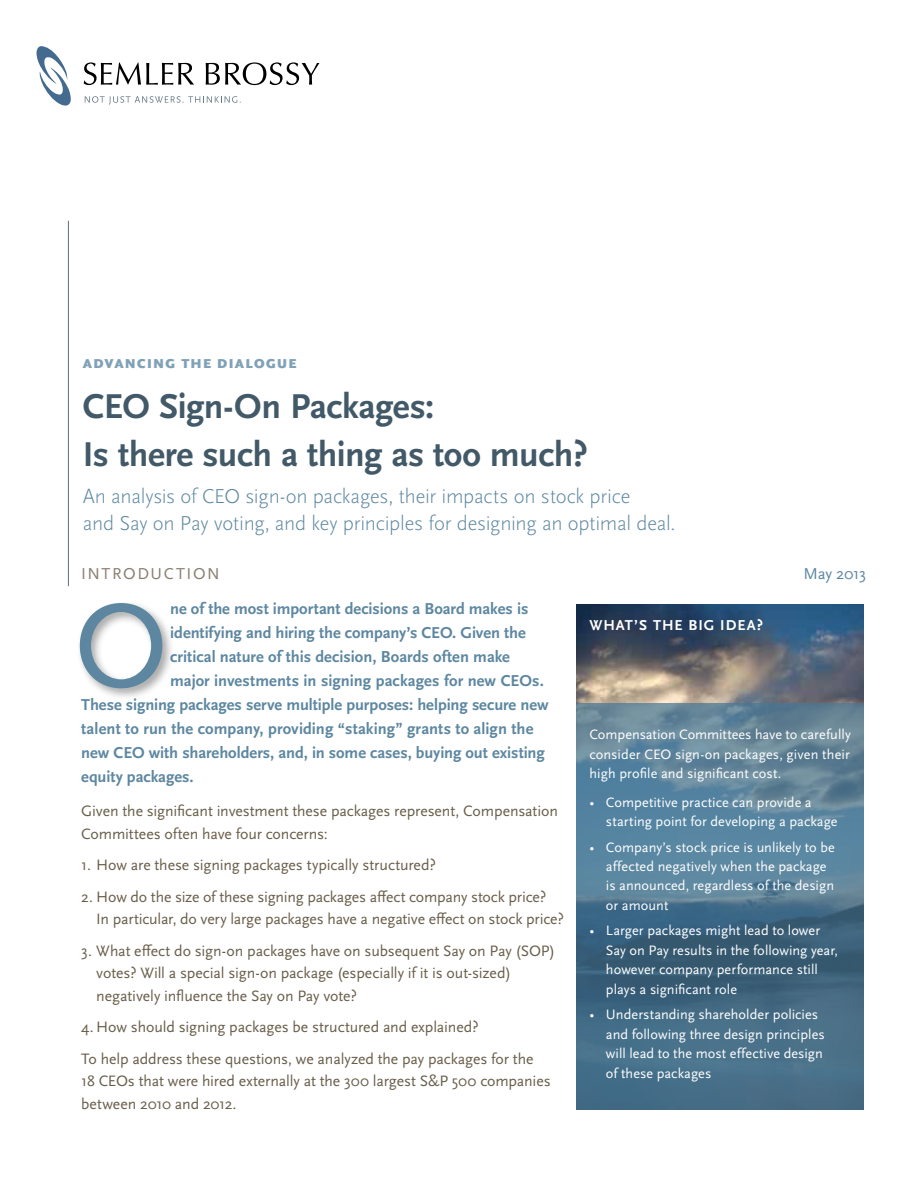
<style>
.page{position:relative;width:918px;height:1188px;background:#fff}
.page>*{position:absolute;margin:0;border:0;box-sizing:border-box;transform-origin:0 0}
.t1{font:124.5px "Scala Sans";color:#5d87a1}
.t2{font:700 36px/48px "Scala Sans";letter-spacing:-.01em;color:#425968}
.t3{font:300 21px/27px "Scala Sans";letter-spacing:-.01em;color:#5d87a1}
.t4{font:700 16.5px "Scala Sans";letter-spacing:-.005em;color:#5d87a1}
.t5{font:16.5px "Scala Sans";letter-spacing:.21em;color:#887e6f}
.t6{font:16.5px "Scala Sans";letter-spacing:-.015em;color:#5d87a1}
.t7{font:15.75px/22.5px "Scala Sans Pro";letter-spacing:-.005em;color:#695e4a}
.t8{font:15.75px/22.5px "Scala Sans";letter-spacing:-.005em;color:#695e4a}
.t9{font:700 15px "Scala Sans";letter-spacing:.075em;color:#fff}
.t10{font:14.25px/19.5px "Scala Sans";letter-spacing:.005em;color:#fff}
.t11{font:900 13.5px "Scala Sans";letter-spacing:.09em;color:#80a1b6}
</style>
<div class="page">
<svg style="left:37px;top:46px;width:34px;height:60px"></svg>
<svg style="left:84px;top:62px;width:110px;height:23px"></svg>
<svg style="left:206px;top:62px;width:114px;height:23px"></svg>
<svg style="left:85px;top:96px;width:156px;height:9px"></svg>
<hr style="left:68px;top:221px;width:1px;height:365px;background:#5c6f7c">
<div style="left:76px;top:599px;width:99px;height:102px;background:#000;opacity:.35"></div>
<img style="left:576px;top:604px;width:288px;height:100px">
<svg style="left:576px;top:704px;width:288px;height:406px;background:#4f768e"></svg>
<p class="t11" style="left:83px;top:356px;width:215px">ADVANCING THE DIALOGUE</p>
<h2 class="t2" style="left:83px;top:383px;width:506px">CEO Sign-On Packages:<br>Is there such a thing as too much?</h2>
<h3 class="t3" style="left:83px;top:483px;width:594px">An analysis of CEO sign-on packages, their impacts on stock price<br>and Say on Pay voting, and key principles for designing an optimal deal.</h3>
<p class="t5" style="left:81px;top:565px;width:140px">Introduction</p>
<p class="t4" style="left:170px;top:599px;width:360px">ne of the most important decisions a Board makes is</p>
<p class="t4" style="left:170px;top:623px;width:357px">identifying and hiring the company’s CEO. Given the</p>
<p class="t4" style="left:170px;top:647px;width:341px">critical nature of this decision, Boards often make</p>
<p class="t4" style="left:170px;top:671px;width:375px">major investments in signing packages for new CEOs.</p>
<p class="t4" style="left:81px;top:695px;width:469px">These signing packages serve multiple purposes: helping secure new</p>
<p class="t4" style="left:81px;top:719px;width:454px">talent to run the company, providing “staking” grants to align the</p>
<p class="t4" style="left:81px;top:743px;width:465px">new CEO with shareholders, and, in some cases, buying out existing</p>
<p class="t4" style="left:81px;top:767px;width:114px">equity packages.</p>
<p class="t8" style="left:81px;top:800px;width:478px">Given the significant investment these packages represent, Compensation<br>Committees often have four concerns:</p>
<p class="t7" style="left:81px;top:854px;width:356px">1. How are these signing packages typically structured?</p>
<p class="t7" style="left:96px;top:885px;width:469px;text-indent:-15px">2. How do the size of these signing packages affect company stock price?<br>In particular, do very large packages have a negative effect on stock price?</p>
<p class="t7" style="left:96px;top:939px;width:460px;text-indent:-15px">3. What effect do sign-on packages have on subsequent Say on Pay (SOP) votes? Will a special sign-on package (especially if it is out-sized) negatively influence the Say on Pay vote?</p>
<p class="t7" style="left:81px;top:1016px;width:399px">4. How should signing packages be structured and explained?</p>
<p class="t8" style="left:81px;top:1047px;width:471px">To help address these questions, we analyzed the pay packages for the<br>18 CEOs that were hired externally at the 300 largest S&amp;P 500 companies between 2010 and 2012.</p>
<p class="t6" style="left:803px;top:565px;width:64px">May 2013</p>
<h1 class="t1" style="left:74px;top:579px;width:84px">O</h1>
<p class="t9" style="left:590px;top:617px;width:175px">What’s the Big Idea?</p>
<p class="t10" style="left:589px;top:725px;width:263px;text-align:justify">Compensation Committees have to carefully consider CEO sign-on packages, given their high profile and significant cost.</p>
<p class="t10" style="left:606px;top:792px;width:233px;text-indent:-17px">• Competitive practice can provide a starting point for developing a package</p>
<p class="t10" style="left:606px;top:837px;width:230px;text-indent:-17px">• Company’s stock price is unlikely to be affected negatively when the package is announced, regardless of the design or amount</p>
<p class="t10" style="left:606px;top:921px;width:234px;text-indent:-17px">• Larger packages might lead to lower Say on Pay results in the following year, however company performance still plays a significant role</p>
<p class="t10" style="left:606px;top:1005px;width:220px;text-indent:-17px">• U nderstanding shareholder policies and following three design principles will lead to the most effective design of these packages</p>
</div>
